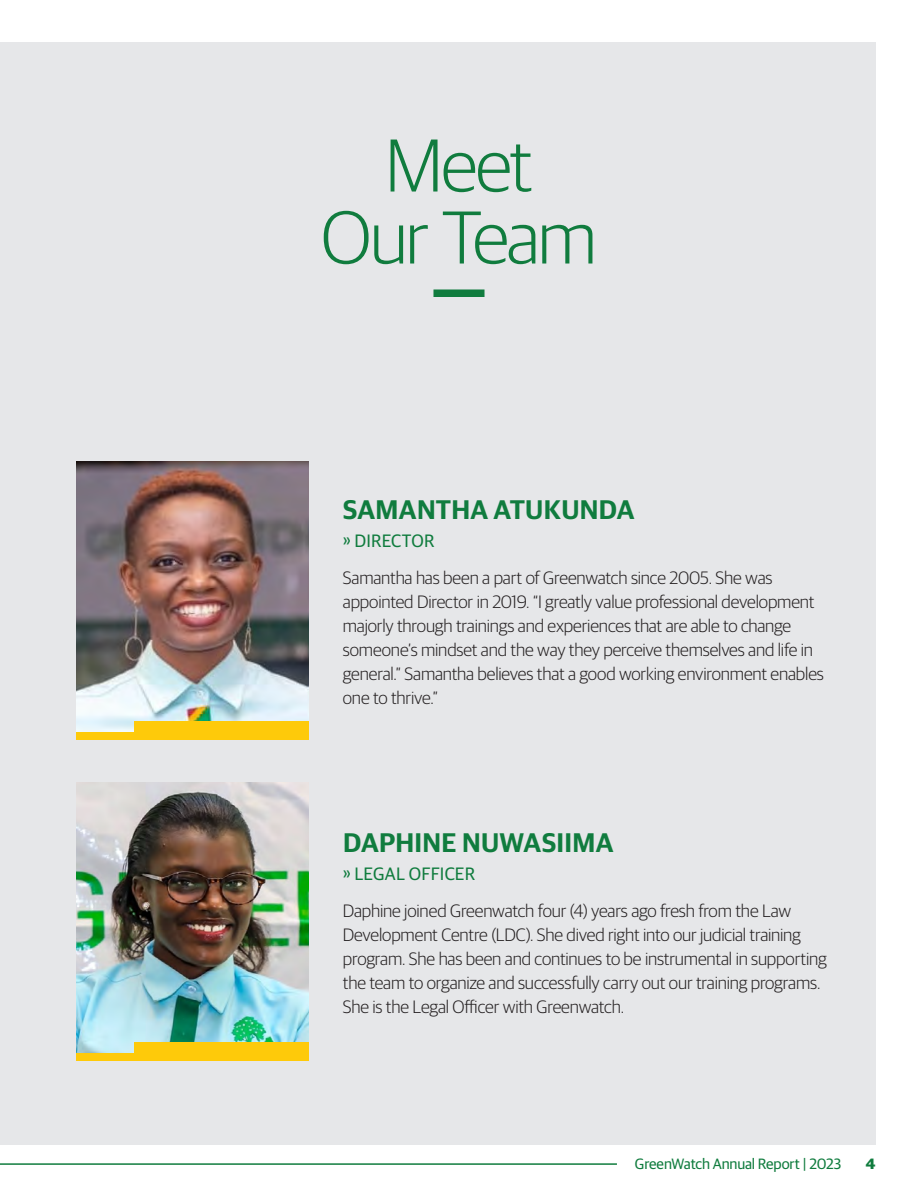
<style>
.page{position:relative;width:918px;height:1188px;background:#fff}
.page>*{position:absolute;margin:0;border:0;box-sizing:border-box;transform-origin:0 0}
.t1{font:300 75px/72px "Guardian Sans";letter-spacing:-.03em;color:#107c3e;text-align:center}
.t2{font:600 27px "Guardian Sans";letter-spacing:.01em;color:#107c3e}
.t3{font:300 18px/24px "Guardian Sans";letter-spacing:-.01em;color:#231f20}
.t4{font:18px "Guardian Sans";letter-spacing:.005em;color:#107c3e}
.t5{font:15px "Guardian Sans";letter-spacing:-.01em;color:#107c3e}
.t6{font:700 15px "Guardian Sans";color:#107c3e}
</style>
<div class="page">
<div style="left:0;top:42px;width:875px;height:1103px;background:#e6e7e9"></div>
<hr style="left:0;top:1163px;width:617px;height:2px;background:#107c3e">
<div style="left:433px;top:289px;width:52px;height:8px;background:#107c3e"></div>
<img style="left:77px;top:461px;width:232px;height:272px">
<img style="left:77px;top:782px;width:232px;height:272px">
<div style="left:77px;top:733px;width:232px;height:7px;background:#feca0a"></div>
<div style="left:77px;top:1054px;width:232px;height:7px;background:#feca0a"></div>
<div style="left:135px;top:721px;width:174px;height:19px;background:#feca0a"></div>
<div style="left:135px;top:1042px;width:174px;height:19px;background:#feca0a"></div>
<h1 class="t1" style="left:321px;top:125px;width:277px">Meet<br>Our Team</h1>
<h2 class="t2" style="left:343px;top:489px;width:293px">SAMANTHA ATUKUNDA</h2>
<p class="t4" style="left:343px;top:528px;width:93px">» DIRECTOR</p>
<p class="t3" style="left:343px;top:564px;width:483px">Samantha has been a part of Greenwatch since 2005. She was appointed Director in 2019. “I greatly value professional development majorly through trainings and experiences that are able to change someone’s mindset and the way they perceive themselves and life in general.” Samantha believes that a good working environment enables one to thrive.”</p>
<h2 class="t2" style="left:343px;top:822px;width:272px">DAPHINE NUWASIIMA</h2>
<p class="t4" style="left:343px;top:861px;width:134px">» LEGAL OFFICER</p>
<p class="t3" style="left:343px;top:898px;width:485px">Daphine joined Greenwatch four (4) years ago fresh from the Law Development Centre (LDC). She dived right into our judicial training program. She has been and continues to be instrumental in supporting the team to organize and successfully carry out our training programs.<br>She is the Legal Officer with Greenwatch.</p>
<p class="t5" style="left:635px;top:1153px;width:208px">GreenWatch Annual Report | 2023</p>
<p class="t6" style="left:866px;top:1153px;width:11px">4</p>
</div>
